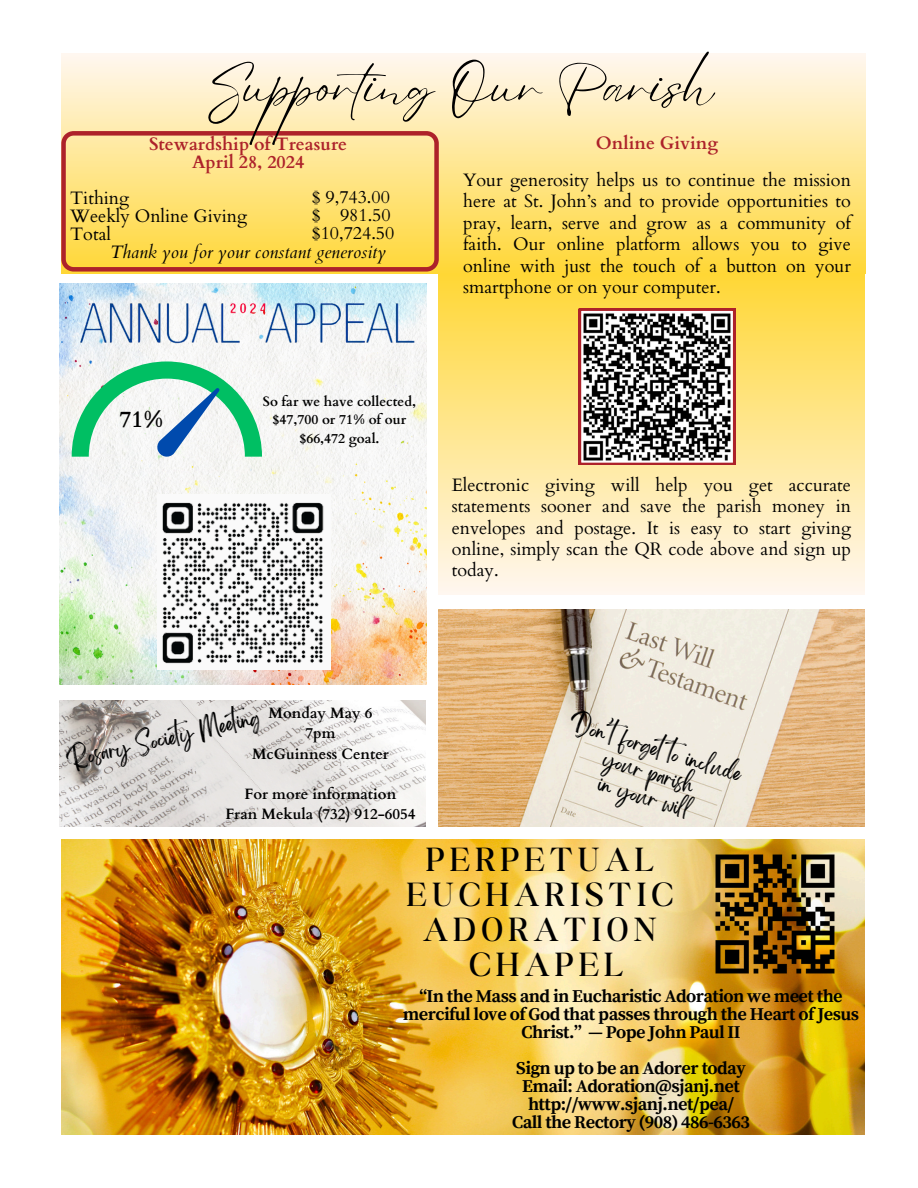
<style>
.page{position:relative;width:918px;height:1188px;background:#fff}
.page>*{position:absolute;margin:0;border:0;box-sizing:border-box;transform-origin:0 0}
.t1{font:51px "Eyesome Script";color:#000}
.t2{font:300 36px/34.8px "Boston Angel";letter-spacing:.16em;color:#000;text-align:center}
.t3{font:700 23.1px "Cardo";color:#000}
.t4{font:18px/21.3px "Cardo";color:#000;text-align:justify}
.t5{font:700 18px/18px "Source Serif Pro";letter-spacing:-.03em;color:#000;text-align:center}
.t6{font:700 18px/18px "Cardo";color:#ad222a;text-align:center}
.t7{font:18px "Brightwall";color:#000}
.t8{font:italic 18px "Cardo";color:#000}
.t9{font:18px "Brightwall";color:#010101}
.t10{font:700 15px "Cardo";color:#000}
.t11{font:700 13.65px/18.8px "Cardo";color:#000;text-align:center}
</style>
<div class="page">
<div style="left:438px;top:274px;width:427px;height:320px;background:linear-gradient(to bottom,#fed434,#fff7ef)"></div>
<div style="left:61px;top:54px;width:804px;height:220px;background:linear-gradient(to bottom,#fff7f0,#ffd736)"></div>
<svg style="left:61px;top:131px;width:378px;height:141px;background:#f7d16c"></svg>
<img style="left:59px;top:283px;width:367px;height:402px">
<svg style="left:579px;top:309px;width:156px;height:156px"></svg>
<img style="left:61px;top:840px;width:803px;height:294px">
<img style="left:708px;top:846px;width:134px;height:134px">
<img style="left:71px;top:297px;width:354px;height:53px">
<img style="left:157px;top:495px;width:173px;height:174px">
<img style="left:155px;top:496px;width:169px;height:170px">
<svg style="left:72px;top:361px;width:190px;height:96px"></svg>
<img style="left:439px;top:610px;width:425px;height:217px">
<img style="left:59px;top:701px;width:366px;height:126px">
<p class="t1" style="left:206px;top:54px;width:510px">Sup orting Our Parish</p>
<h3 class="t6" style="left:596px;top:134px;width:124px">Online Giving</h3>
<p class="t4" style="left:463px;top:170px;width:389px">Your generosity helps us to continue the mission here at St. John’s and to provide opportunities to pray, learn, serve and grow as a community of faith. Our online platform allows you to give online with just the touch of a button on your smartphone or on your computer.</p>
<h5 class="t6" style="left:149px;top:135px;width:200px">Stewardship of Treasure<br>April 28, 2024</h5>
<p class="t4" style="left:70px;top:187px;width:61px">Tithing</p>
<p class="t4" style="left:70px;top:205px;width:179px">Weekly Online Giving</p>
<p class="t4" style="left:70px;top:223px;width:42px">Total</p>
<p class="t8" style="left:110px;top:240px;width:277px">Thank you for your constant generosity</p>
<p class="t4" style="left:312px;top:189px;width:84px;line-height:18px;text-align:left">$ 9,743.00 $ 981.50 $10,724.50</p>
<h5 class="t3" style="left:120px;top:404px;width:46px">71%</h5>
<p class="t11" style="left:263px;top:392px;width:155px">So far we have collected, $47,700 or 71% of our $66,472 goal.</p>
<p class="t4" style="left:452px;top:475px;width:401px">Electronic giving will help you get accurate statements sooner and save the parish money in envelopes and postage. It is easy to start giving online, simply scan the QR code above and sign up today.</p>
<p class="t9" style="left:66px;top:755px;width:198px;rotate:-13deg">Rosary Society Meeting</p>
<p class="t10" style="left:269px;top:703px;width:105px">Monday May 6</p>
<p class="t10" style="left:305px;top:723px;width:31px">7pm</p>
<h5 class="t10" style="left:252px;top:744px;width:138px">McGuinness Center</h5>
<p class="t10" style="left:245px;top:784px;width:153px">For more information</p>
<h2 class="t10" style="left:225px;top:804px;width:192px">Fran Mekula (732) 912-6054</h2>
<p class="t7" style="left:572px;top:716px;width:180px;rotate:17deg">Don’t forget to include</p>
<p class="t7" style="left:606px;top:752px;width:94px;rotate:17deg">your parish</p>
<p class="t7" style="left:601px;top:777px;width:91px;rotate:17deg">in your wil</p>
<p class="t2" style="left:407px;top:842px;width:267px">PERPETUAL<br>EUCHARISTIC<br>ADORATION<br>CHAPEL</p>
<p class="t5" style="left:403px;top:987px;width:458px">“In the Mass and in Eucharistic Adoration we meet the merciful love of God that passes through the Heart ofJesus<br>Christ.” — Pope John Paul II</p>
<p class="t5" style="left:512px;top:1059px;width:239px">Sign up to be an Adorer today<br>Email: Adoration@sjanj.net http://www.sjanj.net/pea/<br>Call the Rectory (908) 486-6363</p>
</div>
